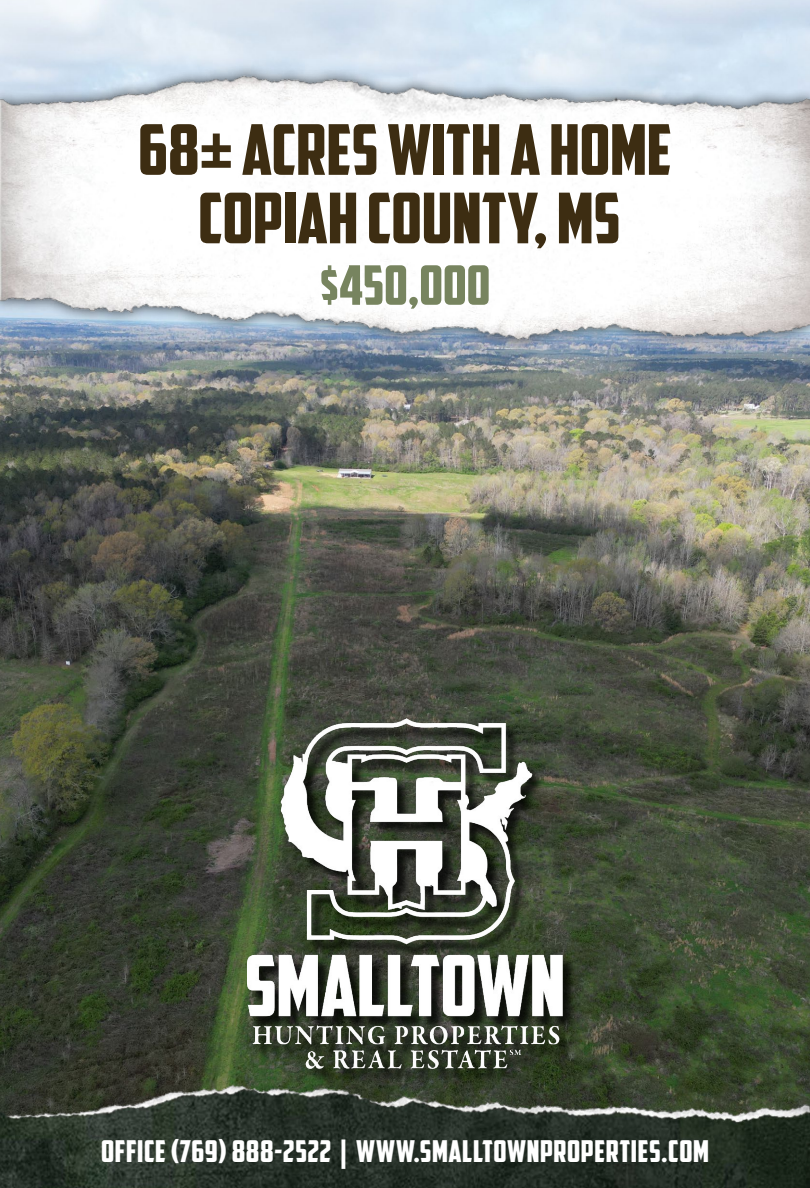
<style>
.page{position:relative;width:810px;height:1188px;background:#fff}
.page>*{position:absolute;margin:0;border:0;box-sizing:border-box;transform-origin:0 0}
.t1{font:69.8px/68.4px "American Captain";color:#3d2d12;text-align:center}
.t2{font:54.4px "American Captain";color:#77845f}
.t3{font:30px "American Captain";letter-spacing:.02em;color:#fff}
</style>
<div class="page">
<img style="left:0;top:372px;width:810px;height:680px">
<img style="left:0;top:0;width:810px;height:372px">
<img style="left:0;top:1052px;width:810px;height:136px">
<div style="left:250px;top:721px;width:326px;height:362px;background:#000;opacity:.75"></div>
<img style="left:247px;top:718px;width:316px;height:351px">
<h1 class="t1" style="left:138px;top:115px;width:535px">68± ACRES WITH A HOME<br>COPIAH COUNTY, MS</h1>
<h2 class="t2" style="left:320px;top:253px;width:172px">$450,000</h2>
<p class="t3" style="left:101px;top:1133px;width:609px">OFFICE (769) 888-2522 | WWW.SMALLTOWNPROPERTIES.COM</p>
</div>
